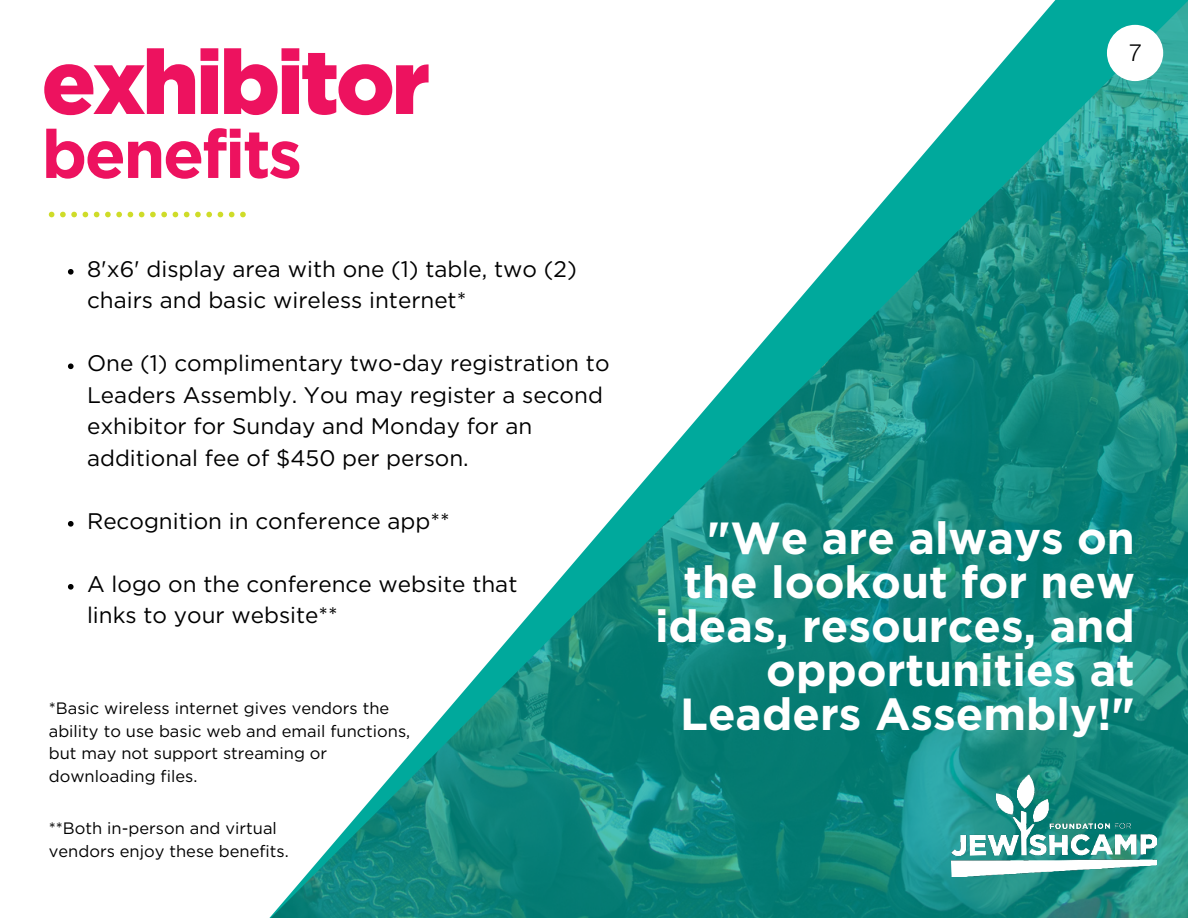
<style>
.page{position:relative;width:1188px;height:918px;background:#fff}
.page>*{position:absolute;margin:0;border:0;box-sizing:border-box;transform-origin:0 0}
.t1{font:900 90px "Gotham";letter-spacing:-.04em;color:#ed125f}
.t2{font:700 67.5px "Gotham";letter-spacing:-.04em;color:#ed125f}
.t3{font:700 45px/43.8px "Gotham";color:#fff;text-align:right}
.t4{font:300 24px "Helvetica Neue LT Std";color:#000}
.t5{font:22.5px/31.5px "Gotham";color:#000}
.t6{font:16.5px/22.5px "Gotham";color:#000}
</style>
<div class="page">
<img style="left:271px;top:1px;width:917px;height:917px">
<div style="left:1107px;top:25px;width:56px;height:56px;background:#fff;border-radius:50%"></div>
<svg style="left:49px;top:212px;width:197px;height:5px"></svg>
<img style="left:952px;top:774px;width:204px;height:103px">
<svg style="left:68px;top:269px;width:6px;height:6px"></svg>
<svg style="left:68px;top:363px;width:6px;height:6px"></svg>
<svg style="left:68px;top:521px;width:6px;height:6px"></svg>
<svg style="left:68px;top:584px;width:6px;height:6px"></svg>
<h1 class="t1" style="left:42px;top:30px;width:390px">exhibitor</h1>
<h2 class="t2" style="left:42px;top:109px;width:262px">benefits</h2>
<p class="t5" style="left:87px;top:253px;width:491px">8'x6' display area with one (1) table, two (2) chairs and basic wireless internet*</p>
<p class="t5" style="left:87px;top:347px;width:524px">One (1) complimentary two-day registration to Leaders Assembly. You may register a second exhibitor for Sunday and Monday for an additional fee of $450 per person.</p>
<p class="t5" style="left:87px;top:505px;width:364px">Recognition in conference app**</p>
<p class="t5" style="left:87px;top:568px;width:432px">A logo on the conference website that links to your website**</p>
<p class="t6" style="left:49px;top:697px;width:363px">*Basic wireless internet gives vendors the ability to use basic web and email functions, but may not support streaming or downloading files.</p>
<p class="t6" style="left:49px;top:817px;width:242px">**Both in-person and virtual vendors enjoy these benefits.</p>
<p class="t4" style="left:1129px;top:38px;width:15px">7</p>
<h3 class="t3" style="left:655px;top:516px;width:481px">"We are always on the lookout for new ideas, resources, and opportunities at<br>Leaders Assembly!"</h3>
</div>
